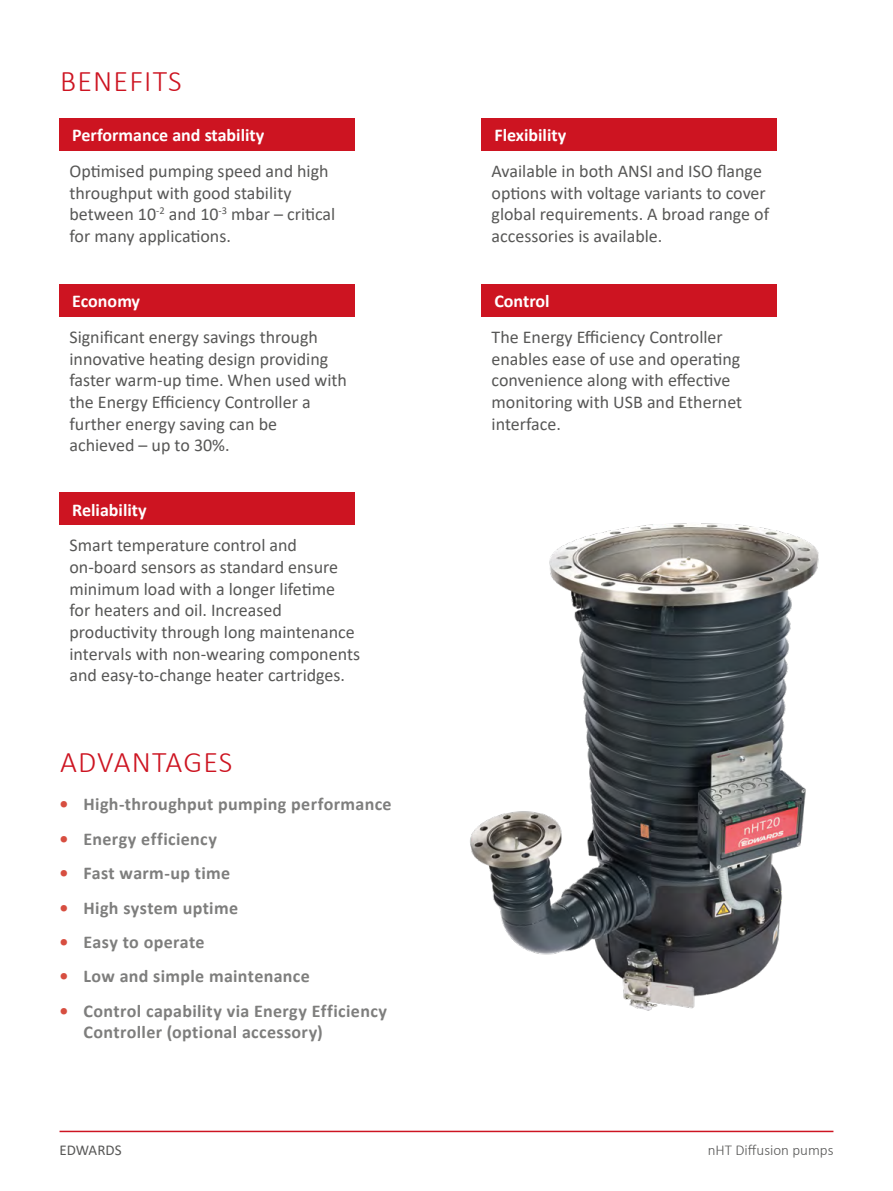
<style>
.page{position:relative;width:893px;height:1191px;background:#fff}
.page>*{position:absolute;margin:0;border:0;box-sizing:border-box;transform-origin:0 0}
.t1{font:300 30px "Calibri";letter-spacing:.04em;color:#cd1421}
.t2{font:18px/21.6px "Calibri";color:#575756}
.t3{font:700 18px/21.6px "Calibri";letter-spacing:.02em;color:#7e7e7d}
.t4{font:700 18px "Calibri";color:#fff}
.t5{font:300 15px "Calibri";color:#575756}
.t6{font:15px "Calibri";color:#575756}
.s1{color:#d74e40}
</style>
<div class="page">
<hr style="left:60px;top:1130px;width:773px;height:2px;background:#cd1421">
<div style="left:60px;top:118px;width:295px;height:33px;background:#cd1421"></div>
<div style="left:60px;top:492px;width:295px;height:33px;background:#cd1421"></div>
<div style="left:60px;top:284px;width:295px;height:33px;background:#cd1421"></div>
<div style="left:482px;top:118px;width:295px;height:33px;background:#cd1421"></div>
<div style="left:482px;top:284px;width:295px;height:33px;background:#cd1421"></div>
<img style="left:470px;top:523px;width:349px;height:488px">
<h1 class="t1" style="left:60px;top:62px;width:123px">BENEFITS</h1>
<p class="t4" style="left:72px;top:122px;width:194px">Performance and stability</p>
<p class="t2" style="left:69px;top:160px;width:267px">Optimised pumping speed and high throughput with good stability between 10<sup>-2</sup> and 10<sup>-3</sup> mbar – critical for many applications.</p>
<p class="t4" style="left:72px;top:288px;width:69px">Economy</p>
<p class="t2" style="left:69px;top:326px;width:279px">Significant energy savings through innovative heating design providing faster warm-up time. When used with the Energy Efficiency Controller a further energy saving can be<br>achieved – up to 30%.</p>
<p class="t4" style="left:72px;top:497px;width:76px">Reliability</p>
<p class="t2" style="left:69px;top:534px;width:292px">Smart temperature control and on-board sensors as standard ensure minimum load with a longer lifetime for heaters and oil. Increased productivity through long maintenance intervals with non-wearing components and easy-to-change heater cartridges.</p>
<h1 class="t1" style="left:60px;top:743px;width:174px">ADVANTAGES</h1>
<p class="t3" style="left:60px;top:793px;width:334px"><span class="s1">•</span> High-throughput pumping performance</p>
<p class="t3" style="left:60px;top:827px;width:159px"><span class="s1">•</span> Energy efficiency</p>
<p class="t3" style="left:60px;top:862px;width:172px"><span class="s1">•</span> Fast warm-up time</p>
<p class="t3" style="left:60px;top:896px;width:180px"><span class="s1">•</span> High system uptime</p>
<p class="t3" style="left:60px;top:931px;width:147px"><span class="s1">•</span> Easy to operate</p>
<p class="t3" style="left:60px;top:965px;width:252px"><span class="s1">•</span> Low and simple maintenance</p>
<p class="t3" style="left:84px;top:999px;width:305px;text-indent:-24px"><span class="s1">•</span> Control capability via Energy Efficiency<br>Controller (optional accessory)</p>
<p class="t4" style="left:494px;top:122px;width:73px">Flexibility</p>
<p class="t2" style="left:492px;top:160px;width:279px">Available in both ANSI and ISO flange options with voltage variants to cover global requirements. A broad range of accessories is available.</p>
<p class="t4" style="left:494px;top:288px;width:57px">Control</p>
<p class="t2" style="left:492px;top:326px;width:252px">The Energy Efficiency Controller enables ease of use and operating convenience along with effective monitoring with USB and Ethernet interface.</p>
<p class="t6" style="left:60px;top:1140px;width:64px">EDWARDS</p>
<p class="t5" style="left:708px;top:1141px;width:127px">nHT Diffusion pumps</p>
</div>
